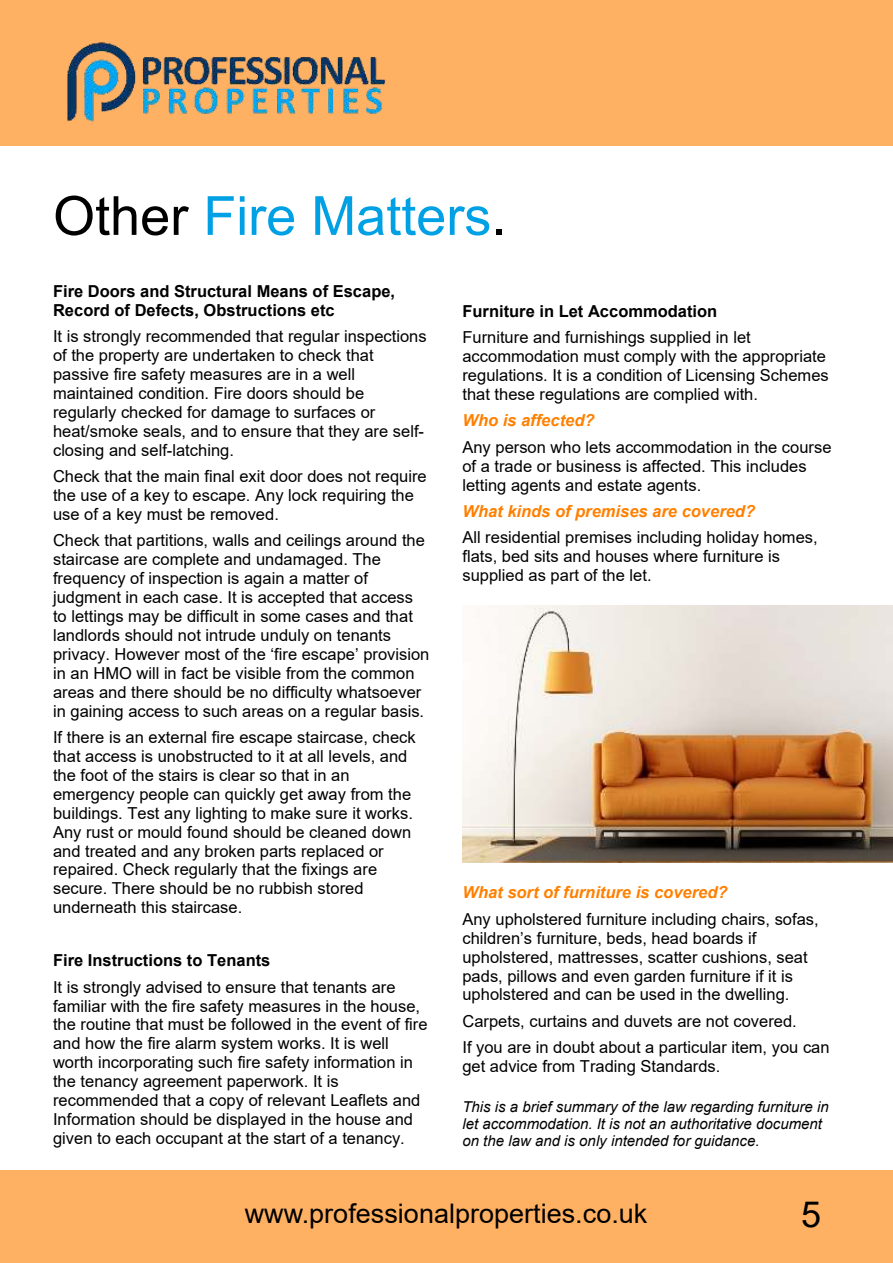
<style>
.page{position:relative;width:893px;height:1263px;background:#fff}
.page>*{position:absolute;margin:0;border:0;box-sizing:border-box;transform-origin:0 0}
.t1{font:54px "Arial";color:#00a0e4}
.t2{font:36px "Arial";color:#000}
.t3{font:27px "Arial";color:#000}
.t4{font:16.5px/18.9px "Arial";color:#000}
.t5{font:700 16.5px/18.9px "Arial";color:#000}
.t6{font:italic 700 16.5px "Arial";color:#ff8000}
.t7{font:italic 15px/17.2px "Arial";color:#000}
.s1{color:#000}
</style>
<div class="page">
<div style="left:0;top:1170px;width:892px;height:93px;background:#ffb163"></div>
<div style="left:1px;top:0;width:892px;height:146px;background:#ffb163"></div>
<img style="left:67px;top:42px;width:319px;height:80px">
<img style="left:462px;top:606px;width:431px;height:256px">
<h1 class="t1" style="left:53px;top:196px;width:455px"><span class="s1">Other</span> Fire Matters<span class="s1">.</span></h1>
<p class="t5" style="left:53px;top:283px;width:344px">Fire Doors and Structural Means of Escape,<br>Record of Defects, Obstructions etc</p>
<p class="t4" style="left:53px;top:328px;width:375px">It is strongly recommended that regular inspections of the property are undertaken to check that passive fire safety measures are in a well maintained condition. Fire doors should be regularly checked for damage to surfaces or heat/smoke seals, and to ensure that they are self&shy;closing and self-latching.</p>
<p class="t4" style="left:53px;top:468px;width:375px">Check that the main final exit door does not require the use of a key to escape. Any lock requiring the use of a key must be removed.</p>
<p class="t4" style="left:53px;top:532px;width:378px">Check that partitions, walls and ceilings around the staircase are complete and undamaged. The frequency of inspection is again a matter of judgment in each case. It is accepted that access to lettings may be difficult in some cases and that landlords should not intrude unduly on tenants privacy. However most of the ‘fire escape’ provision in an HMO will in fact be visible from the common areas and there should be no difficulty whatsoever in gaining access to such areas on a regular basis.</p>
<p class="t4" style="left:53px;top:729px;width:364px">If there is an external fire escape staircase, check that access is unobstructed to it at all levels, and the foot of the stairs is clear so that in an emergency people can quickly get away from the buildings. Test any lighting to make sure it works.<br>Any rust or mould found should be cleaned down and treated and any broken parts replaced or repaired. Check regularly that the fixings are secure. There should be no rubbish stored underneath this staircase.</p>
<p class="t5" style="left:53px;top:952px;width:219px">Fire Instructions to Tenants</p>
<p class="t4" style="left:53px;top:979px;width:376px">It is strongly advised to ensure that tenants are familiar with the fire safety measures in the house, the routine that must be followed in the event of fire and how the fire alarm system works. It is well worth incorporating such fire safety information in the tenancy agreement paperwork. It is recommended that a copy of relevant Leaflets and Information should be displayed in the house and given to each occupant at the start of a tenancy.</p>
<p class="t5" style="left:462px;top:303px;width:256px">Furniture in Let Accommodation</p>
<p class="t4" style="left:462px;top:329px;width:368px">Furniture and furnishings supplied in let accommodation must comply with the appropriate regulations. It is a condition of Licensing Schemes that these regulations are complied with.</p>
<p class="t6" style="left:462px;top:414px;width:134px">Who is affected?</p>
<p class="t4" style="left:462px;top:439px;width:371px">Any person who lets accommodation in the course of a trade or business is affected. This includes letting agents and estate agents.</p>
<p class="t6" style="left:462px;top:505px;width:294px">What kinds of premises are covered?</p>
<p class="t4" style="left:462px;top:530px;width:357px">All residential premises including holiday homes, flats, bed sits and houses where furniture is supplied as part of the let.</p>
<p class="t6" style="left:462px;top:886px;width:267px">What sort of furniture is covered?</p>
<p class="t4" style="left:462px;top:911px;width:358px">Any upholstered furniture including chairs, sofas, children’s furniture, beds, head boards if upholstered, mattresses, scatter cushions, seat pads, pillows and even garden furniture if it is upholstered and can be used in the dwelling.</p>
<p class="t4" style="left:462px;top:1009px;width:369px;line-height:26.4px">Carpets, curtains and duvets are not covered.<br>If you are in doubt about a particular item, you can</p>
<p class="t4" style="left:462px;top:1058px;width:260px">get advice from Trading Standards.</p>
<p class="t7" style="left:462px;top:1099px;width:368px">This is a brief summary of the law regarding furniture in let accommodation. It is not an authoritative document on the law and is only intended for guidance.</p>
<h3 class="t3" style="left:245px;top:1204px;width:404px">www.professionalproperties.co.uk</h3>
<h2 class="t2" style="left:801px;top:1201px;width:22px">5</h2>
</div>
